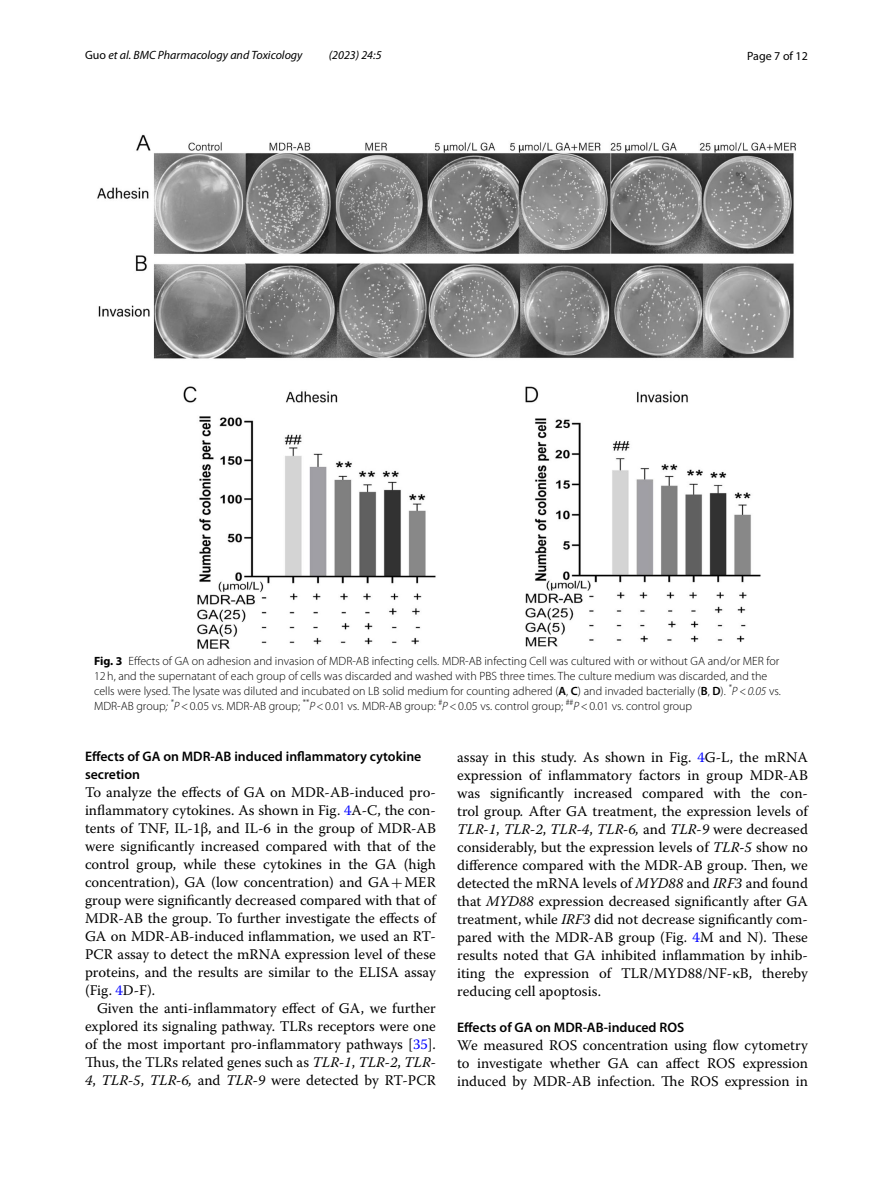
<style>
.page{position:relative;width:893px;height:1187px;background:#fff}
.page>*{position:absolute;margin:0;border:0;box-sizing:border-box;transform-origin:0 0}
.t1{font:14.7px/18px "Warnock Pro";color:#000;text-align:justify}
.t2{font:600 13.8px/18px "Myriad Pro";color:#000}
.t3{font:300 12px/15px "Myriad Pro";color:#000}
.t4{font:italic 12px "Myriad Pro";color:#000}
.t5{font:12px "Myriad Pro";color:#000}
.s1{font-style:normal}
.s2{font-weight:700}
.s3{font-weight:600}
.s4{font-style:italic}
.s5{color:#00f}
.s6{font-family:"MTSY"}
</style>
<div class="page">
<img style="left:97px;top:134px;width:699px;height:515px">
<p class="t4" style="left:85px;top:48px;width:219px"><span class="s1">Guo</span> et al. BMC Pharmacology and Toxicology</p>
<p class="t4" style="left:329px;top:48px;width:54px">(2023) 24:5</p>
<p class="t5" style="left:747px;top:48px;width:62px">Page 7 of 12</p>
<p class="t3" style="left:94px;top:653px;width:689px"><span class="s2">Fig. 3</span> Effects of GA on adhesion and invasion of MDR-AB infecting cells. MDR-AB infecting Cell was cultured with or without GA and/or MER for 12h, and the supernatant of each group of cells was discarded and washed with PBS three times. The culture medium was discarded, and the cells were lysed. The lysate was diluted and incubated on LB solid medium for counting adhered (<span class="s3">A</span>, <span class="s3">C</span>) and invaded bacterially (<span class="s3">B</span>, <span class="s3">D</span>). <sup>*</sup><span class="s4">P&lt;0.05</span> vs<span class="s4">.<br></span>MDR-AB group<span class="s4">;</span> <sup>*</sup><span class="s4">P</span>&lt;0.05 vs. MDR-AB group; <sup>**</sup><span class="s4">P</span>&lt;0.01 vs. MDR-AB group: <sup>#</sup><span class="s4">P</span>&lt;0.05 vs. control group; <sup>##</sup><span class="s4">P</span>&lt;0.01 vs. control group</p>
<p class="t2" style="left:85px;top:747px;width:338px">Effects of GA on MDR‑AB induced inflammatory cytokine secretion</p>
<p class="t1" style="left:85px;top:783px;width:352px">To analyze the effects of GA on MDR-AB-induced pro&shy;inflammatory cytokines. As shown in Fig. <span class="s5">4</span>A-C, the con&shy;tents of TNF, IL-1β, and IL-6 in the group of MDR-AB were significantly increased compared with that of the control group, while these cytokines in the GA (high concentration), GA (low concentration) and GA<span class="s6">+</span>MER group were significantly decreased compared with that of MDR-AB the group. To further investigate the effects of GA on MDR-AB-induced inflammation, we used an RT-PCR assay to detect the mRNA expression level of these proteins, and the results are similar to the ELISA assay (Fig. <span class="s5">4</span>D-F).</p>
<p class="t1" style="left:85px;top:999px;width:352px;text-indent:12px">Given the anti-inflammatory effect of GA, we further explored its signaling pathway. TLRs receptors were one of the most important pro-inflammatory pathways [<span class="s5">35</span>].<br>Thus, the TLRs related genes such as <span class="s4">TLR-1</span>, <span class="s4">TLR-2</span>, <span class="s4">TLR-4</span>, <span class="s4">TLR-5</span>, <span class="s4">TLR-6,</span> and <span class="s4">TLR-9</span> were detected by RT-PCR</p>
<p class="t1" style="left:457px;top:747px;width:352px">assay in this study. As shown in Fig. <span class="s5">4</span>G-L, the mRNA expression of inflammatory factors in group MDR-AB was significantly increased compared with the con&shy;trol group<span class="s4">.</span> After GA treatment, the expression levels of <span class="s4">TLR-1</span>, <span class="s4">TLR-2</span>, <span class="s4">TLR-4</span>, <span class="s4">TLR-6,</span> and <span class="s4">TLR-9</span> were decreased considerably, but the expression levels of <span class="s4">TLR-5</span> show no difference compared with the MDR-AB group. Then, we detected the mRNA levels of <span class="s4">MYD88</span> and <span class="s4">IRF3</span> and found that <span class="s4">MYD88</span> expression decreased significantly after GA treatment, while <span class="s4">IRF3</span> did not decrease significantly com&shy;pared with the MDR-AB group (Fig. <span class="s5">4</span>M and N). These results noted that GA inhibited inflammation by inhib&shy;iting the expression of TLR/MYD88/NF-κB, thereby reducing cell apoptosis.</p>
<p class="t2" style="left:457px;top:1017px;width:229px">Effects of GA on MDR‑AB‑induced ROS</p>
<p class="t1" style="left:457px;top:1035px;width:352px">We measured ROS concentration using flow cytometry to investigate whether GA can affect ROS expression induced by MDR-AB infection. The ROS expression in</p>
</div>
